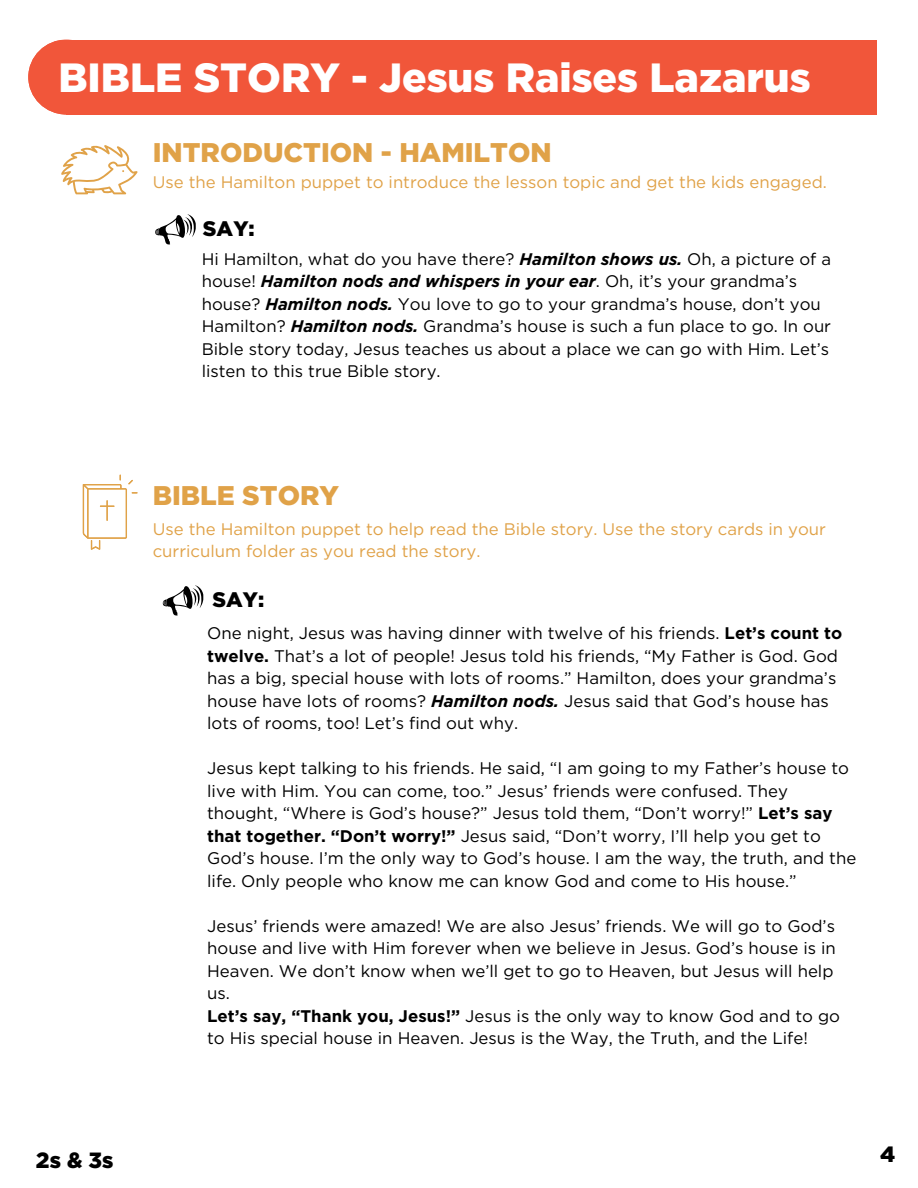
<style>
.page{position:relative;width:918px;height:1188px;background:#fff}
.page>*{position:absolute;margin:0;border:0;box-sizing:border-box;transform-origin:0 0}
.t1{font:900 40.8px "Gotham";color:#fff}
.t2{font:900 27px "Gotham";color:#e0a248}
.t3{font:900 22.05px "Gotham";color:#000}
.t4{font:900 21px "Gotham";color:#000}
.t5{font:16.8px/22.5px "Gotham";color:#000}
.t6{font:16.8px/22.5px "Gotham";color:#e0a248}
.s1{font-weight:700;font-style:italic}
.s2{font-weight:700}
</style>
<div class="page">
<div style="left:66px;top:40px;width:811px;height:75px;background:#f1563a"></div>
<svg style="left:28px;top:40px;width:38px;height:75px"></svg>
<svg style="left:155px;top:214px;width:41px;height:31px"></svg>
<svg style="left:83px;top:475px;width:54px;height:75px"></svg>
<svg style="left:61px;top:145px;width:77px;height:49px"></svg>
<svg style="left:163px;top:585px;width:40px;height:31px"></svg>
<h1 class="t1" style="left:58px;top:54px;width:754px">BIBLE STORY - Jesus Raises Lazarus</h1>
<h2 class="t2" style="left:153px;top:137px;width:400px">INTRODUCTION - HAMILTON</h2>
<h2 class="t6" style="left:153px;top:171px;width:676px">Use the Hamilton puppet to introduce the lesson topic and get the kids engaged.</h2>
<p class="t4" style="left:203px;top:217px;width:53px">SAY:</p>
<p class="t5" style="left:202px;top:247px;width:631px">Hi Hamilton, what do you have there? <span class="s1">Hamilton shows us.</span> Oh, a picture of a house! <span class="s1">Hamilton nods and whispers in your ear</span>. Oh, it’s your grandma’s house? <span class="s1">Hamilton nods.</span> You love to go to your grandma’s house, don’t you Hamilton? <span class="s1">Hamilton nods.</span> Grandma’s house is such a fun place to go. In our Bible story today, Jesus teaches us about a place we can go with Him. Let’s listen to this true Bible story.</p>
<p class="t2" style="left:153px;top:480px;width:188px">BIBLE STORY</p>
<p class="t6" style="left:153px;top:517px;width:675px">Use the Hamilton puppet to help read the Bible story. Use the story cards in your curriculum folder as you read the story.</p>
<p class="t4" style="left:213px;top:588px;width:53px">SAY:</p>
<p class="t5" style="left:207px;top:622px;width:637px">One night, Jesus was having dinner with twelve of his friends. <span class="s2">Let’s count to twelve.</span> That’s a lot of people! Jesus told his friends, “My Father is God. God has a big, special house with lots of rooms.” Hamilton, does your grandma’s house have lots of rooms? <span class="s1">Hamilton nods.</span> Jesus said that God’s house has lots of rooms, too! Let’s find out why.</p>
<h4 class="t5" style="left:207px;top:757px;width:651px">Jesus kept talking to his friends. He said, “I am going to my Father’s house to live with Him. You can come, too.” Jesus’ friends were confused. They thought, “Where is God’s house?” Jesus told them, “Don’t worry!” <span class="s2">Let’s say that together. “Don’t worry!”</span> Jesus said, “Don’t worry, I’ll help you get to God’s house. I’m the only way to God’s house. I am the way, the truth, and the life. Only people who know me can know God and come to His house.”</h4>
<p class="t5" style="left:207px;top:914px;width:630px">Jesus’ friends were amazed! We are also Jesus’ friends. We will go to God’s house and live with Him forever when we believe in Jesus. God’s house is in Heaven. We don’t know when we’ll get to go to Heaven, but Jesus will help us.</p>
<h3 class="t5" style="left:207px;top:1004px;width:634px"><span class="s2">Let’s say, “Thank you, Jesus!”</span> Jesus is the only way to know God and to go to His special house in Heaven. Jesus is the Way, the Truth, and the Life!</h3>
<p class="t3" style="left:36px;top:1148px;width:79px">2s &amp; 3s</p>
<h3 class="t3" style="left:880px;top:1142px;width:17px">4</h3>
</div>
